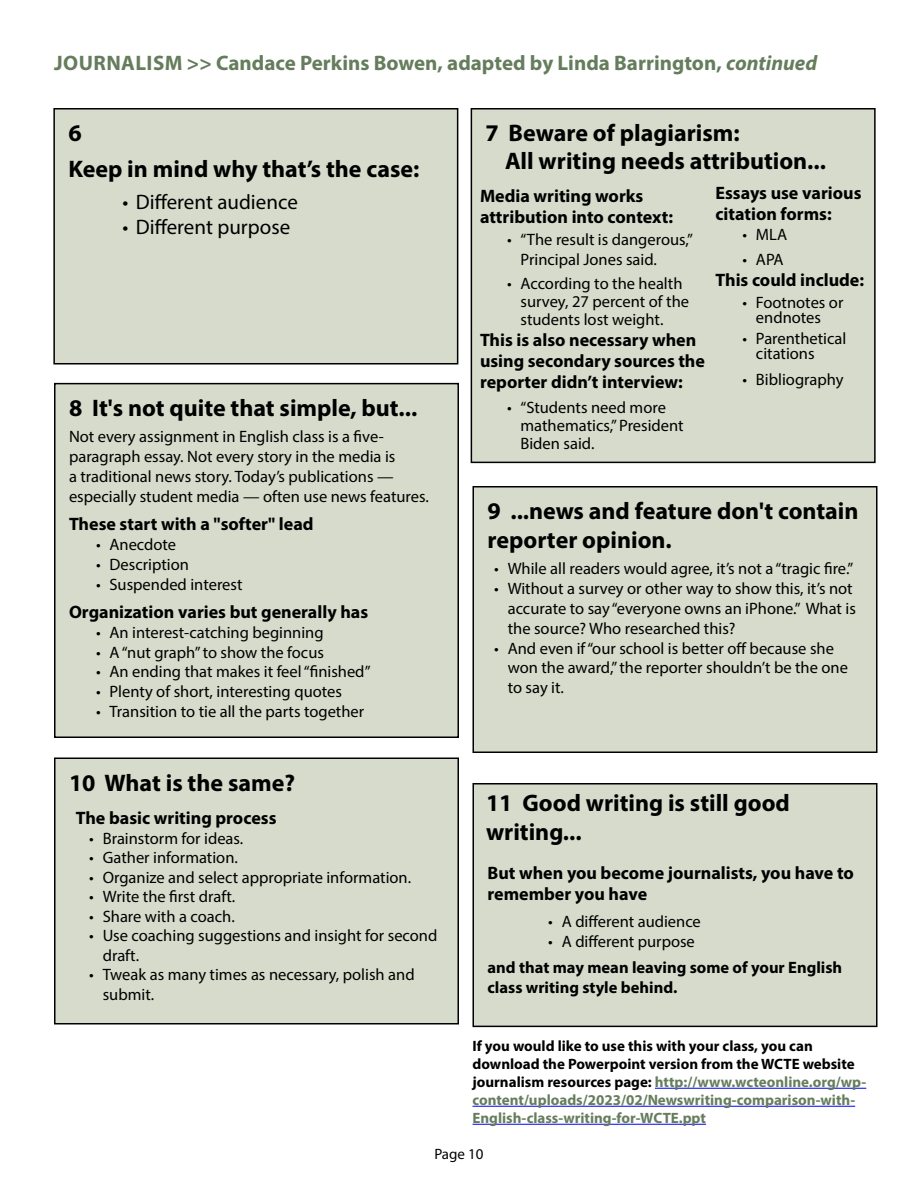
<style>
.page{position:relative;width:918px;height:1188px;background:#fff}
.page>*{position:absolute;margin:0;border:0;box-sizing:border-box;transform-origin:0 0}
.t1{font:700 24px/28.8px "Myriad Pro";color:#000}
.t2{font:700 21px "Myriad Pro";color:#657d5c}
.t3{font:21px "Myriad Pro";color:#000}
.t4{font:700 18px/21px "Myriad Pro";color:#000}
.t5{font:16.5px/19.8px "Myriad Pro";color:#000}
.t6{font:700 16.5px/19.8px "Myriad Pro";color:#000}
.t7{font:700 15px/18px "Myriad Pro";color:#657d5c}
.t8{font:15px "Myriad Pro";color:#000}
.s1{font-style:italic}
.s2{color:#000}
</style>
<div class="page">
<div style="left:471px;top:109px;width:404px;height:353px;background:#d6dbcb"></div>
<div style="left:471px;top:108px;width:405px;height:355px;border:2px solid #000"></div>
<div style="left:55px;top:384px;width:403px;height:353px;background:#d6dbcb"></div>
<div style="left:54px;top:383px;width:405px;height:355px;border:2px solid #000"></div>
<div style="left:473px;top:487px;width:404px;height:265px;background:#d6dbcb"></div>
<div style="left:472px;top:486px;width:406px;height:267px;border:2px solid #000"></div>
<div style="left:473px;top:784px;width:404px;height:242px;background:#d6dbcb"></div>
<div style="left:472px;top:783px;width:406px;height:244px;border:2px solid #000"></div>
<div style="left:55px;top:758px;width:403px;height:266px;background:#d6dbcb"></div>
<div style="left:54px;top:758px;width:405px;height:266px;border:2px solid #000"></div>
<hr style="left:655px;top:1088px;width:211px;height:1px;background:#00f">
<hr style="left:472px;top:1106px;width:383px;height:1px;background:#00f">
<hr style="left:472px;top:1124px;width:234px;height:1px;background:#00f">
<div style="left:54px;top:109px;width:404px;height:255px;background:#d6dbcb"></div>
<div style="left:53px;top:108px;width:405px;height:256px;border:2px solid #000"></div>
<p class="t2" style="left:54px;top:49px;width:765px">JOURNALISM &gt;&gt; Candace Perkins Bowen, adapted by Linda Barrington, <span class="s1">continued</span></p>
<h1 class="t1" style="left:68px;top:114px;width:353px;line-height:35.5px">6<br>Keep in mind why that’s the case:</h1>
<p class="t3" style="left:122px;top:189px;width:177px">• Different audience</p>
<p class="t3" style="left:122px;top:214px;width:169px">• Different purpose</p>
<h1 class="t1" style="left:69px;top:393px;width:350px">8 It's not quite that simple, but...</h1>
<p class="t5" style="left:69px;top:427px;width:361px">Not every assignment in English class is a five&shy;paragraph essay. Not every story in the media is<br>a traditional news story. Today’s publications — especially student media — often use news features.</p>
<p class="t4" style="left:69px;top:513px;width:246px">These start with a "softer" lead</p>
<p class="t5" style="left:96px;top:534px;width:82px">• Anecdote</p>
<p class="t5" style="left:96px;top:554px;width:94px">• Description</p>
<p class="t5" style="left:96px;top:574px;width:148px">• Suspended interest</p>
<p class="t4" style="left:69px;top:601px;width:301px">Organization varies but generally has</p>
<p class="t5" style="left:96px;top:622px;width:229px">• An interest-catching beginning</p>
<p class="t5" style="left:96px;top:642px;width:229px">• A “nut graph” to show the focus</p>
<p class="t5" style="left:96px;top:662px;width:276px">• An ending that makes it feel “finished”</p>
<p class="t5" style="left:96px;top:681px;width:247px">• Plenty of short, interesting quotes</p>
<p class="t5" style="left:96px;top:701px;width:270px">• Transition to tie all the parts together</p>
<h1 class="t1" style="left:69px;top:767px;width:228px">10 What is the same?</h1>
<p class="t4" style="left:76px;top:807px;width:202px">The basic writing process</p>
<p class="t5" style="left:89px;top:828px;width:156px">• Brainstorm for ideas.</p>
<p class="t5" style="left:89px;top:848px;width:150px">• Gather information.</p>
<p class="t5" style="left:89px;top:867px;width:323px">• Organize and select appropriate information.</p>
<p class="t5" style="left:89px;top:887px;width:147px">• Write the first draft.</p>
<p class="t5" style="left:89px;top:906px;width:147px">• Share with a coach.</p>
<p class="t5" style="left:103px;top:926px;width:336px;text-indent:-13px">• Use coaching suggestions and insight for second draft.</p>
<p class="t5" style="left:103px;top:965px;width:313px;text-indent:-13px">• Tweak as many times as necessary, polish and submit.</p>
<h1 class="t1" style="left:505px;top:118px;width:323px;line-height:27.8px;text-indent:-19px">7 Beware of plagiarism:<br>All writing needs attribution...</h1>
<p class="t4" style="left:480px;top:185px;width:195px">Media writing works attribution into context:</p>
<p class="t5" style="left:520px;top:229px;width:174px;text-indent:-13px">• “The result is dangerous,”<br>Principal Jones said.</p>
<p class="t5" style="left:520px;top:275px;width:170px;line-height:18px;text-indent:-13px">• According to the health survey, 27 percent of the students lost weight.</p>
<p class="t4" style="left:480px;top:329px;width:226px">This is also necessary when using secondary sources the reporter didn’t interview:</p>
<p class="t5" style="left:520px;top:398px;width:165px;line-height:18px;text-indent:-13px">• “Students need more mathematics,” President<br>Biden said.</p>
<p class="t4" style="left:716px;top:182px;width:147px">Essays use various citation forms:</p>
<p class="t5" style="left:742px;top:224px;width:46px">• MLA</p>
<p class="t5" style="left:742px;top:249px;width:43px">• APA</p>
<p class="t4" style="left:716px;top:269px;width:150px">This could include:</p>
<p class="t5" style="left:742px;top:294px;width:102px;line-height:15px;text-align:center">• Footnotes or endnotes</p>
<p class="t5" style="left:756px;top:331px;width:92px;line-height:15px;text-indent:-13px">• Parenthetical citations</p>
<p class="t5" style="left:742px;top:369px;width:102px">• Bibliography</p>
<h1 class="t1" style="left:488px;top:496px;width:373px">9 ...news and feature don't contain reporter opinion.</h1>
<p class="t5" style="left:494px;top:559px;width:361px">• While all readers would agree, it’s not a “tragic fire.”</p>
<p class="t5" style="left:508px;top:578px;width:350px;text-indent:-13px">• Without a survey or other way to show this, it’s not accurate to say “everyone owns an iPhone.” What is the source? Who researched this?</p>
<p class="t5" style="left:508px;top:638px;width:342px;text-indent:-13px">• And even if “our school is better off because she won the award,” the reporter shouldn’t be the one to say it.</p>
<h1 class="t1" style="left:486px;top:787px;width:305px">11 Good writing is still good writing...</h1>
<p class="t4" style="left:488px;top:861px;width:368px;line-height:21.6px">But when you become journalists, you have to remember you have</p>
<p class="t5" style="left:548px;top:911px;width:154px">• A different audience</p>
<p class="t5" style="left:548px;top:931px;width:148px">• A different purpose</p>
<p class="t6" style="left:487px;top:957px;width:356px">and that may mean leaving some of your English class writing style behind.</p>
<p class="t7" style="left:472px;top:1036px;width:395px"><span class="s2">If you would like to use this with your class, you can download the Powerpoint version from the WCTE website journalism resources page:</span> http://www.wcteonline.org/wp&shy;content/uploads/2023/02/Newswriting-comparison-with-English-class-writing-for-WCTE.ppt</p>
<p class="t8" style="left:434px;top:1144px;width:51px">Page 10</p>
</div>
